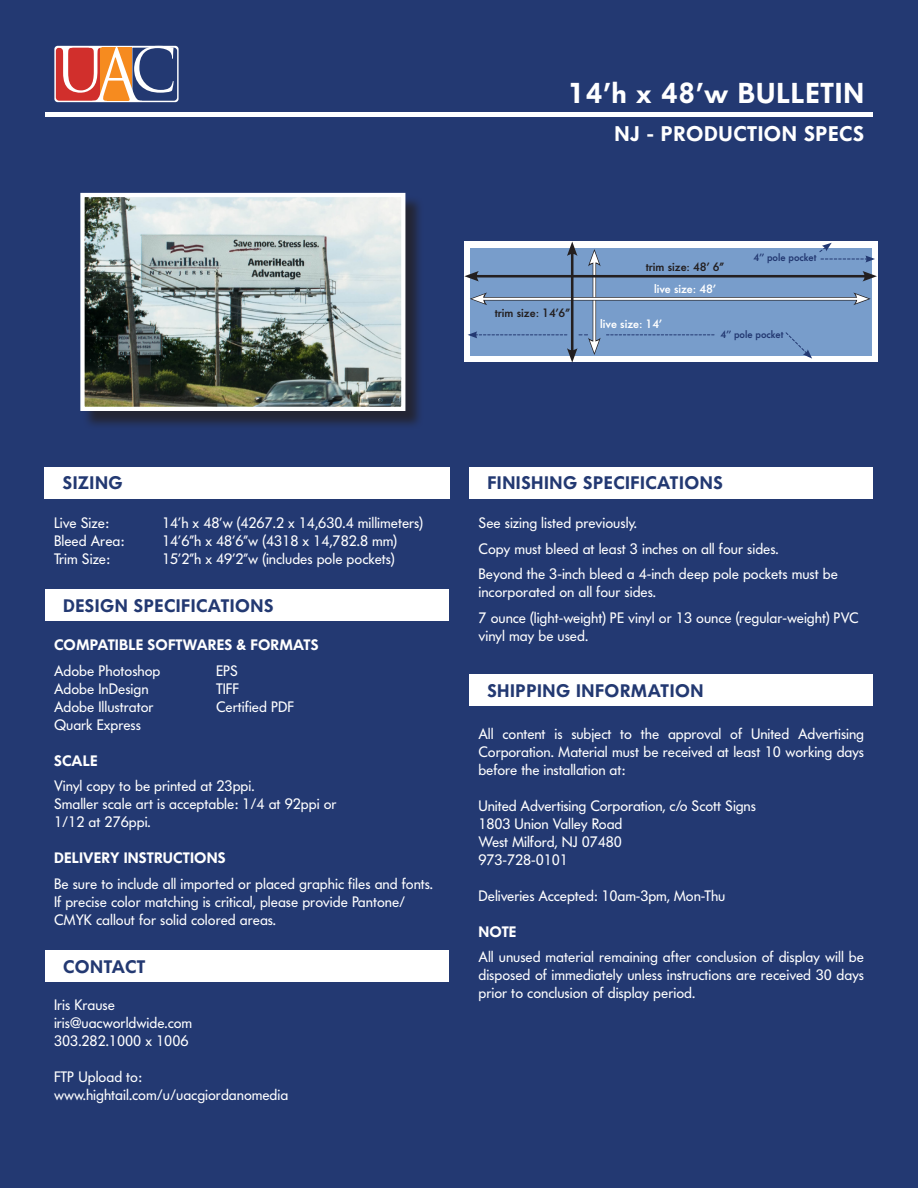
<style>
.page{position:relative;width:918px;height:1188px;background:#233972}
.page>*{position:absolute;margin:0;border:0;box-sizing:border-box;transform-origin:0 0}
.t1{font:600 28.5px "Futura BQ";letter-spacing:.03em;color:#fff}
.t2{font:600 21px "Futura BQ";letter-spacing:.03em;color:#fff}
.Headline_1{font:600 18px "Futura BQ";letter-spacing:.03em;color:#233972}
.Body{font:15px/18px "Futura BQ";color:#fff;text-align:justify}
.Body_-_Bulletboints{font:15px/18px "Futura BQ";color:#fff}
.Headline_2{font:600 15px "Futura BQ";letter-spacing:.01em;color:#fff}
.t3{font:500 12px "Futura BQ";color:#231f20}
.t4{font:500 12px "Futura BQ";color:#fff}
.t5{font:500 10.5px "Futura BQ";color:#233972}
</style>
<div class="page">
<svg style="left:54px;top:46px;width:125px;height:56px"></svg>
<svg style="left:56px;top:46px;width:121px;height:56px"></svg>
<div style="left:45px;top:467px;width:405px;height:31px;background:#fff"></div>
<div style="left:45px;top:589px;width:403px;height:32px;background:#fff"></div>
<div style="left:45px;top:951px;width:403px;height:31px;background:#fff"></div>
<hr style="left:45px;top:112px;width:828px;height:4px;background:#fff">
<div style="left:83px;top:195px;width:341px;height:234px;background:#231f20;opacity:.75"></div>
<img style="left:85px;top:198px;width:315px;height:208px">
<div style="left:80px;top:193px;width:325px;height:218px;border:4px solid #fff"></div>
<div style="left:465px;top:242px;width:413px;height:120px;background:#fff"></div>
<div style="left:470px;top:248px;width:402px;height:108px;background:#789dcb"></div>
<hr style="left:593px;top:260px;width:3px;height:84px;background:#231f20">
<hr style="left:593px;top:260px;width:2px;height:84px;background:#fff">
<svg style="left:588px;top:249px;width:13px;height:17px"></svg>
<hr style="left:474px;top:275px;width:393px;height:3px;background:#231f20">
<svg style="left:464px;top:271px;width:15px;height:11px"></svg>
<svg style="left:862px;top:271px;width:15px;height:11px"></svg>
<svg style="left:487px;top:297px;width:366px;height:4px"></svg>
<hr style="left:481px;top:298px;width:378px;height:2px;background:#fff">
<svg style="left:470px;top:293px;width:17px;height:12px"></svg>
<svg style="left:853px;top:293px;width:18px;height:12px"></svg>
<hr style="left:571px;top:251px;width:3px;height:102px;background:#231f20">
<svg style="left:567px;top:242px;width:11px;height:14px"></svg>
<svg style="left:468px;top:331px;width:246px;height:32px"></svg>
<svg style="left:785px;top:332px;width:27px;height:27px"></svg>
<svg style="left:819px;top:243px;width:56px;height:19px"></svg>
<div style="left:470px;top:467px;width:403px;height:31px;background:#fff"></div>
<div style="left:469px;top:675px;width:404px;height:31px;background:#fff"></div>
<p class="t1" style="left:568px;top:74px;width:297px">14’h x 48’w BULLETIN</p>
<p class="t2" style="left:614px;top:120px;width:251px">NJ - PRODUCTION SPECS</p>
<p class="t3" style="left:495px;top:305px;width:77px">trim size: 14’6”</p>
<p class="t3" style="left:646px;top:259px;width:80px">trim size: 48’ 6”</p>
<p class="t4" style="left:654px;top:281px;width:63px">live size: 48’</p>
<p class="t4" style="left:600px;top:316px;width:63px">live size: 14’</p>
<p class="t5" style="left:753px;top:251px;width:64px">4’’ pole pocket</p>
<p class="t5" style="left:720px;top:327px;width:64px">4’’ pole pocket</p>
<p class="Headline_1" style="left:63px;top:471px;width:61px">SIZING</p>
<p class="Body" style="left:54px;top:514px;width:56px">Live Size:</p>
<p class="Body" style="left:162px;top:514px;width:263px">14’h x 48’w (4267.2 x 14,630.4 millimeters)</p>
<p class="Body" style="left:54px;top:532px;width:72px">Bleed Area:</p>
<p class="Body" style="left:162px;top:532px;width:237px">14’6”h x 48’6”w (4318 x 14,782.8 mm)</p>
<p class="Body" style="left:54px;top:550px;width:57px">Trim Size:</p>
<p class="Body" style="left:162px;top:550px;width:234px">15’2”h x 49’2”w (includes pole pockets)</p>
<p class="Headline_1" style="left:63px;top:594px;width:212px">DESIGN SPECIFICATIONS</p>
<p class="Headline_2" style="left:54px;top:635px;width:266px">COMPATIBLE SOFTWARES &amp; FORMATS</p>
<p class="Body" style="left:54px;top:661px;width:108px">Adobe Photoshop</p>
<p class="Body" style="left:216px;top:661px;width:24px">EPS</p>
<p class="Body" style="left:54px;top:679px;width:96px">Adobe InDesign</p>
<p class="Body" style="left:216px;top:679px;width:25px">TIFF</p>
<p class="Body" style="left:54px;top:697px;width:101px">Adobe Illustrator</p>
<p class="Body" style="left:216px;top:697px;width:80px">Certified PDF</p>
<p class="Body" style="left:54px;top:715px;width:89px">Quark Express</p>
<p class="Headline_2" style="left:54px;top:751px;width:45px">SCALE</p>
<p class="Body" style="left:54px;top:777px;width:202px">Vinyl copy to be printed at 23ppi.</p>
<p class="Body" style="left:54px;top:795px;width:284px">Smaller scale art is acceptable: 1/4 at 92ppi or</p>
<p class="Body" style="left:54px;top:813px;width:98px">1/12 at 276ppi.</p>
<p class="Headline_2" style="left:54px;top:848px;width:173px">DELIVERY INSTRUCTIONS</p>
<p class="Body" style="left:54px;top:874px;width:380px">Be sure to include all imported or placed graphic files and fonts.</p>
<p class="Body" style="left:54px;top:892px;width:353px">If precise color matching is critical, please provide Pantone/<br>CMYK callout for solid colored areas.</p>
<p class="Headline_1" style="left:63px;top:955px;width:84px">CONTACT</p>
<p class="Body" style="left:54px;top:996px;width:63px">Iris Krause</p>
<p class="Body" style="left:54px;top:1014px;width:140px">iris@uacworldwide.com</p>
<p class="Body" style="left:54px;top:1032px;width:136px">303.282.1000 x 1006</p>
<p class="Body" style="left:54px;top:1068px;width:89px">FTP Upload to:</p>
<p class="Body" style="left:54px;top:1086px;width:236px">www.hightail.com/u/uacgiordanomedia</p>
<p class="Headline_1" style="left:488px;top:471px;width:237px">FINISHING SPECIFICATIONS</p>
<p class="Body_-_Bulletboints" style="left:478px;top:514px;width:160px">See sizing listed previously.</p>
<p class="Body_-_Bulletboints" style="left:478px;top:539px;width:302px">Copy must bleed at least 3 inches on all four sides.</p>
<p class="Body_-_Bulletboints" style="left:478px;top:565px;width:361px">Beyond the 3-inch bleed a 4-inch deep pole pockets must be incorporated on all four sides.</p>
<p class="Body" style="left:478px;top:608px;width:382px">7 ounce (light-weight) PE vinyl or 13 ounce (regular-weight) PVC</p>
<p class="Body" style="left:478px;top:626px;width:111px">vinyl may be used.</p>
<p class="Headline_1" style="left:487px;top:679px;width:218px">SHIPPING INFORMATION</p>
<p class="Body" style="left:478px;top:725px;width:387px">All content is subject to the approval of United Advertising Corporation. Material must be received at least 10 working days before the installation at:</p>
<p class="Body" style="left:478px;top:797px;width:279px">United Advertising Corporation, c/o Scott Signs</p>
<p class="Body" style="left:478px;top:815px;width:145px">1803 Union Valley Road</p>
<p class="Body" style="left:478px;top:833px;width:145px">West Milford, NJ 07480</p>
<p class="Body" style="left:478px;top:851px;width:91px">973-728-0101</p>
<p class="Body" style="left:478px;top:887px;width:248px">Deliveries Accepted: 10am-3pm, Mon-Thu</p>
<p class="Headline_2" style="left:479px;top:922px;width:39px">NOTE</p>
<p class="Body" style="left:478px;top:948px;width:387px">All unused material remaining after conclusion of display will be disposed of immediately unless instructions are received 30 days prior to conclusion of display period.</p>
</div>
